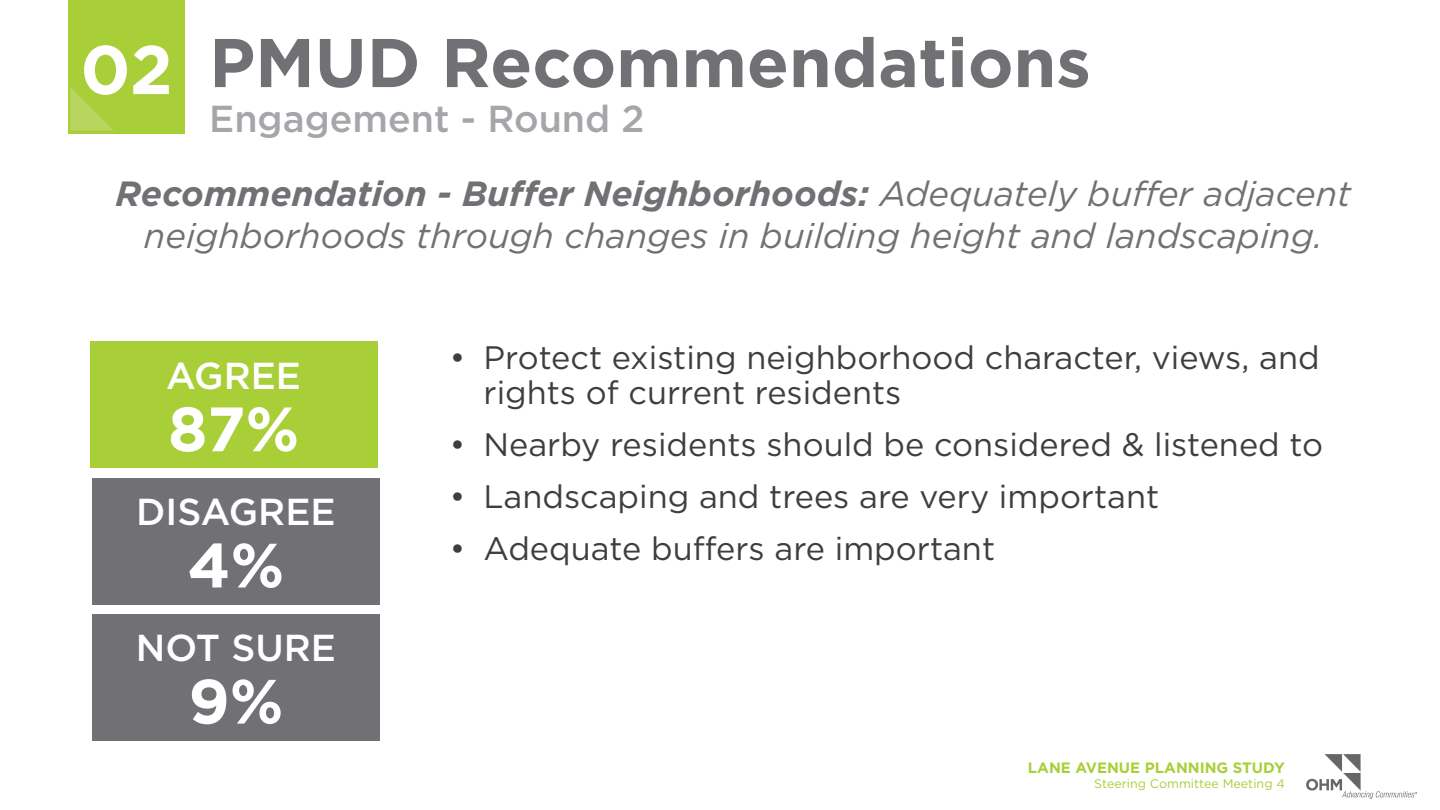
<style>
.page{position:relative;width:1440px;height:810px;background:#fff}
.page>*{position:absolute;margin:0;border:0;box-sizing:border-box;transform-origin:0 0}
.P_Slide_Header{font:700 68.75px "Gotham";color:#717074}
.P_Section_Number{font:700 68.75px "Gotham";color:#fff}
.P_Slide_Header-2{font:700 62.5px "Gotham";color:#fff}
.P_Slide_Header-3{font:500 37.5px "Gotham";color:#fff}
.Slide_Subheader{font:500 37.5px "Gotham";color:#a6a6aa}
.P_Slide_Header-4{font:italic 35px/42px "Gotham";color:#717074;text-align:center}
.t1{font:32.5px/35px "Gotham";color:#3e3e3f}
.t2{font:700 15px "Gotham";color:#a9cf38}
.t3{font:12.5px "Gotham";color:#a9cf38}
.s1{font-weight:700}
</style>
<div class="page">
<img style="left:1307px;top:754px;width:110px;height:44px">
<div style="left:68px;top:0;width:117px;height:133px;background:#a9cf38"></div>
<svg style="left:70px;top:87px;width:44px;height:44px"></svg>
<div style="left:90px;top:342px;width:287px;height:126px;background:#a9cf38"></div>
<div style="left:92px;top:478px;width:288px;height:126px;background:#717074"></div>
<div style="left:92px;top:614px;width:288px;height:126px;background:#717074"></div>
<p class="P_Section_Number" style="left:80px;top:24px;width:94px">02</p>
<p class="P_Slide_Header" style="left:209px;top:17px;width:883px">PMUD Recommendations</p>
<p class="Slide_Subheader" style="left:209px;top:94px;width:437px">Engagement - Round 2</p>
<p class="P_Slide_Header-4" style="left:115px;top:172px;width:1237px"><span class="s1">Recommendation - Buffer Neighborhoods:</span> Adequately buffer adjacent neighborhoods through changes in building height and landscaping.</p>
<p class="P_Slide_Header-3" style="left:166px;top:351px;width:136px">AGREE</p>
<p class="P_Slide_Header-2" style="left:168px;top:388px;width:133px">87%</p>
<p class="P_Slide_Header-3" style="left:136px;top:487px;width:201px">DISAGREE</p>
<p class="P_Slide_Header-2" style="left:188px;top:524px;width:98px">4%</p>
<p class="P_Slide_Header-3" style="left:136px;top:623px;width:202px">NOT SURE</p>
<p class="P_Slide_Header-2" style="left:188px;top:660px;width:97px">9%</p>
<p class="t1" style="left:484px;top:339px;width:838px;text-indent:-34px">• Protect existing neighborhood character, views, and rights of current residents</p>
<p class="t1" style="left:450px;top:426px;width:875px">• Nearby residents should be considered &amp; listened to</p>
<p class="t1" style="left:450px;top:478px;width:711px">• Landscaping and trees are very important</p>
<p class="t1" style="left:450px;top:530px;width:547px">• Adequate buffers are important</p>
<p class="t2" style="left:1028px;top:758px;width:258px">LANE AVENUE PLANNING STUDY</p>
<p class="t3" style="left:1094px;top:776px;width:192px">Steering Committee Meeting 4</p>
</div>
